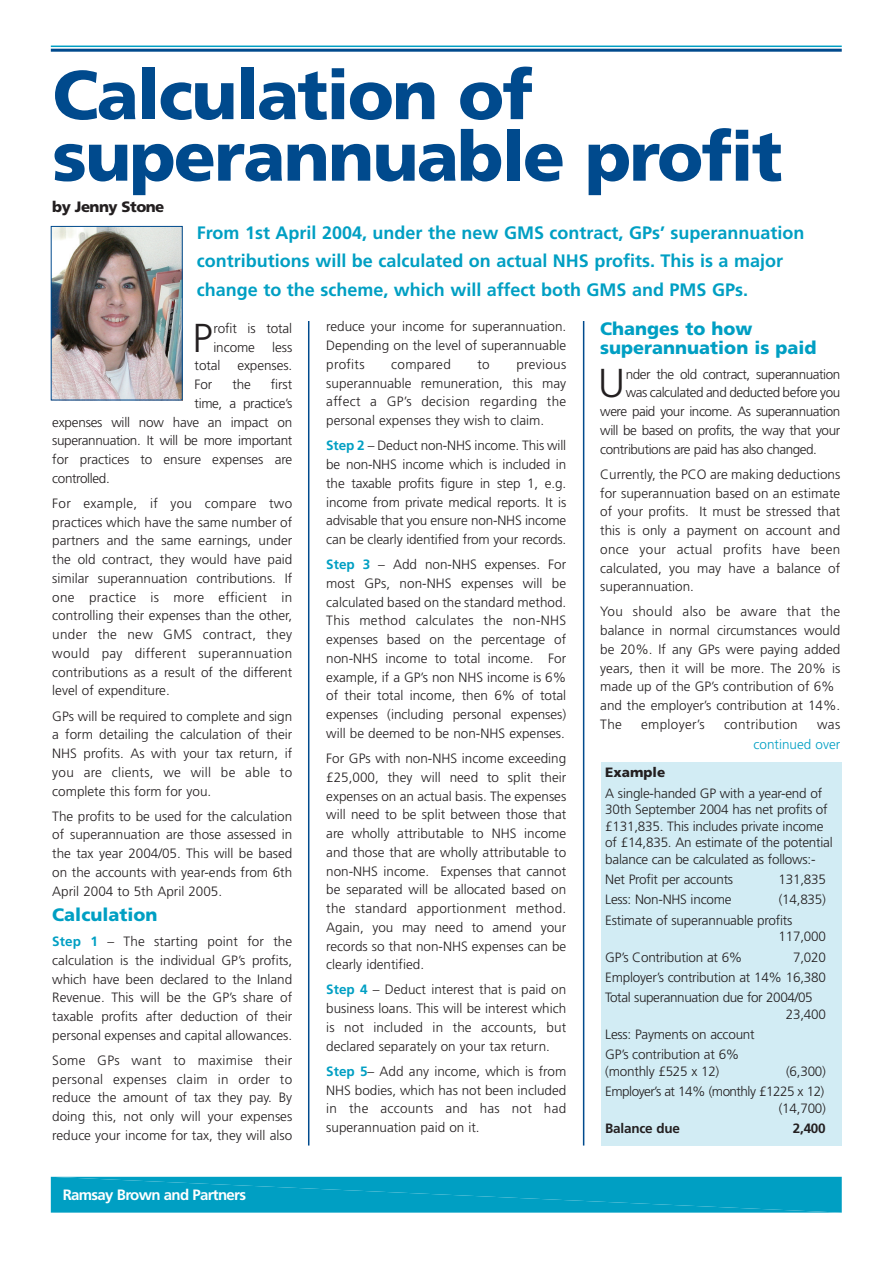
<style>
.page{position:relative;width:893px;height:1263px;background:#fff}
.page>*{position:absolute;margin:0;border:0;box-sizing:border-box;transform-origin:0 0}
.t1{font:900 69px/61.5px "Frutiger";letter-spacing:-.025em;color:#004a8d}
.t2{font:300 40.35px "Frutiger";color:#231f20}
.t3{font:700 18px/28.5px "Frutiger";color:#009fc3}
.t4{font:900 18px/18.8px "Frutiger";color:#009fc3}
.t5{font:700 15px "Frutiger";letter-spacing:-.045em;color:#fff}
.t6{font:900 15px "Frutiger";letter-spacing:-.035em;color:#231f20}
.t7{font:300 13.5px/18.8px "Frutiger";color:#231f20;text-align:justify}
.t8{font:300 13.5px "Frutiger";letter-spacing:-.035em;color:#231f20}
.t9{font:300 13.5px "Frutiger";letter-spacing:-.03em;color:#231f20}
.t10{font:300 13.5px/20.4px "Frutiger";letter-spacing:-.04em;color:#231f20;text-align:right}
.t11{font:300 13.5px "Frutiger";letter-spacing:.02em;color:#231f20}
.t12{font:700 13.5px "Frutiger";letter-spacing:-.015em;color:#231f20}
.t13{font:300 13.5px "Frutiger";color:#009fc3}
.t14{font:900 13.5px "Frutiger";color:#231f20}
.s1{font-weight:700;color:#009fc3}
</style>
<div class="page">
<hr style="left:308px;top:321px;width:1px;height:824px;background:#004a8d">
<hr style="left:583px;top:321px;width:1px;height:824px;background:#004a8d">
<div style="left:51px;top:1177px;width:791px;height:35px;background:#009fc3"></div>
<hr style="left:51px;top:46px;width:791px;height:1px;background:#009fc3">
<hr style="left:51px;top:49px;width:791px;height:3px;background:#004a8d">
<div style="left:601px;top:763px;width:241px;height:383px;background:#d2ecf4"></div>
<img style="left:53px;top:228px;width:128px;height:170px">
<div style="left:51px;top:226px;width:132px;height:174px;border:1px solid #004a8d"></div>
<h1 class="t1" style="left:52px;top:70px;width:732px">Calculation of superannuable profit</h1>
<p class="t6" style="left:52px;top:201px;width:114px">by Jenny Stone</p>
<h3 class="t3" style="left:197px;top:220px;width:609px">From 1st April 2004, under the new GMS contract, GPs’ superannuation contributions will be calculated on actual NHS profits. This is a major change to the scheme, which will affect both GMS and PMS GPs.</h3>
<h2 class="t2" style="left:192px;top:321px;width:22px">P</h2>
<p class="t7" style="left:213px;top:320px;width:80px">rofit is total income</p>
<p class="t7" style="left:195px;top:338px;width:99px;text-indent:78px">less total expenses.<br>For</p>
<p class="t7" style="left:232px;top:376px;width:20px">the</p>
<p class="t7" style="left:271px;top:376px;width:23px">first</p>
<p class="t9" style="left:195px;top:398px;width:99px">time, a practice’s</p>
<p class="t7" style="left:52px;top:413px;width:241px">expenses will now have an impact on</p>
<p class="t9" style="left:52px;top:435px;width:241px">superannuation. It will be more important</p>
<p class="t7" style="left:52px;top:451px;width:241px">for practices to ensure expenses are</p>
<p class="t9" style="left:52px;top:473px;width:59px">controlled.</p>
<p class="t7" style="left:52px;top:495px;width:241px">For example, if you compare two practices which have the same number of partners and the same earnings, under the old contract, they would have paid similar superannuation contributions. If one practice is more efficient in controlling their expenses than the other, under the new GMS contract, they would pay different superannuation contributions as a result of the different level of expenditure.</p>
<p class="t7" style="left:52px;top:707px;width:241px">GPs will be required to complete and sign a form detailing the calculation of their NHS profits. As with your tax return, if you are clients, we will be able to complete this form for you.</p>
<p class="t7" style="left:52px;top:808px;width:241px">The profits to be used for the calculation of superannuation are those assessed in the tax year 2004/05. This will be based on the accounts with year-ends from 6th April 2004 to 5th April 2005.</p>
<h3 class="t4" style="left:52px;top:907px;width:107px">Calculation</h3>
<p class="t7" style="left:52px;top:933px;width:241px"><span class="s1">Step 1</span> – The starting point for the calculation is the individual GP’s profits, which have been declared to the Inland Revenue. This will be the GP’s share of taxable profits after deduction of their personal expenses and capital allowances.</p>
<p class="t7" style="left:52px;top:1052px;width:241px">Some GPs want to maximise their personal expenses claim in order to reduce the amount of tax they pay. By doing this, not only will your expenses reduce your income for tax, they will also</p>
<p class="t5" style="left:63px;top:1188px;width:185px">Ramsay Brown and Partners</p>
<p class="t7" style="left:326px;top:318px;width:241px">reduce your income for superannuation.<br>Depending on the level of superannuable profits</p>
<p class="t11" style="left:391px;top:359px;width:61px">compared</p>
<p class="t7" style="left:477px;top:356px;width:14px">to</p>
<p class="t7" style="left:326px;top:356px;width:241px;text-indent:190px">previous superannuable remuneration, this may affect a GP’s decision regarding the personal expenses they wish to claim.</p>
<p class="t7" style="left:326px;top:437px;width:241px"><span class="s1">Step 2</span> – Deduct non-NHS income. This will be non-NHS income which is included in the taxable profits figure in step 1, e.g. income from private medical reports. It is advisable that you ensure non-NHS income can be clearly identified from your records.</p>
<p class="t7" style="left:326px;top:556px;width:241px"><span class="s1">Step 3</span> – Add non-NHS expenses. For most GPs, non-NHS expenses will be calculated based on the standard method.<br>This method calculates the non-NHS expenses based on the percentage of non-NHS income to total income. For example, if a GP’s non NHS income is 6% of their total income, then 6% of total expenses (including personal expenses) will be deemed to be non-NHS expenses.</p>
<p class="t7" style="left:326px;top:750px;width:241px">For GPs with non-NHS income exceeding £25,000, they will need to split their expenses on an actual basis. The expenses will need to be split between those that are wholly attributable to NHS income and those that are wholly attributable to non-NHS income. Expenses that cannot be separated will be allocated based on the standard apportionment method.<br>Again, you may need to amend your records so that non-NHS expenses can be clearly identified.</p>
<p class="t7" style="left:326px;top:981px;width:241px"><span class="s1">Step 4</span> – Deduct interest that is paid on business loans. This will be interest which is not included in the accounts, but declared separately on your tax return.</p>
<p class="t7" style="left:326px;top:1063px;width:241px"><span class="s1">Step 5</span>– Add any income, which is from NHS bodies, which has not been included in the accounts and has not had superannuation paid on it.</p>
<h3 class="t4" style="left:600px;top:320px;width:218px">Changes to how superannuation is paid</h3>
<h2 class="t2" style="left:598px;top:367px;width:28px">U</h2>
<p class="t8" style="left:626px;top:368px;width:216px">nder the old contract, superannuation</p>
<p class="t8" style="left:626px;top:387px;width:216px">was calculated and deducted before you</p>
<p class="t8" style="left:600px;top:406px;width:241px">were paid your income. As superannuation</p>
<p class="t8" style="left:600px;top:425px;width:241px">will be based on profits, the way that your</p>
<p class="t8" style="left:600px;top:443px;width:218px">contributions are paid has also changed.</p>
<p class="t7" style="left:600px;top:466px;width:241px">Currently, the PCO are making deductions for superannuation based on an estimate of your profits. It must be stressed that this is only a payment on account and once your actual profits have been calculated, you may have a balance of superannuation.</p>
<p class="t7" style="left:600px;top:603px;width:241px;text-align:left">You should also be aware that the balance in normal circumstances would be 20%. If any GPs were paying added years, then it will be more. The 20% is made up of the GP’s contribution of 6% and the employer’s contribution at 14%.<br>The</p>
<p class="t11" style="left:641px;top:719px;width:65px">employer’s</p>
<p class="t11" style="left:724px;top:719px;width:75px">contribution</p>
<p class="t7" style="left:817px;top:716px;width:25px">was</p>
<p class="t13" style="left:754px;top:738px;width:88px">continued over</p>
<p class="t14" style="left:605px;top:767px;width:62px">Example</p>
<p class="t7" style="left:605px;top:786px;width:229px;line-height:16.5px;text-align:left">A single-handed GP with a year-end of 30th September 2004 has net profits of £131,835. This includes private income of £14,835. An estimate of the potential balance can be calculated as follows:-</p>
<p class="t7" style="left:605px;top:871px;width:129px">Net Profit per accounts</p>
<p class="t7" style="left:778px;top:871px;width:49px">131,835</p>
<p class="t7" style="left:605px;top:891px;width:128px">Less: Non-NHS income</p>
<p class="t7" style="left:605px;top:890px;width:222px;line-height:20.4px;text-indent:173px">(14,835)<br>Estimate of superannuable profits</p>
<p class="t7" style="left:778px;top:928px;width:49px">117,000</p>
<p class="t7" style="left:605px;top:948px;width:139px">GP’s Contribution at 6%</p>
<p class="t7" style="left:605px;top:948px;width:222px;line-height:20.4px;text-indent:188px">7,020<br>Employer’s contribution at 14% 16,380<br>Total superannuation due for 2004/05</p>
<p class="t7" style="left:786px;top:1006px;width:42px">23,400</p>
<p class="t7" style="left:605px;top:1025px;width:151px;line-height:20.4px">Less: Payments on account<br>GP’s contribution at 6%</p>
<p class="t7" style="left:605px;top:1063px;width:116px">(monthly £525 x 12)</p>
<p class="t10" style="left:605px;top:1062px;width:222px">(6,300)<br>Employer’s at 14% (monthly £1225 x 12)</p>
<p class="t7" style="left:779px;top:1100px;width:49px">(14,700)</p>
<p class="t12" style="left:605px;top:1123px;width:76px">Balance due</p>
<p class="t12" style="left:793px;top:1123px;width:34px">2,400</p>
</div>
